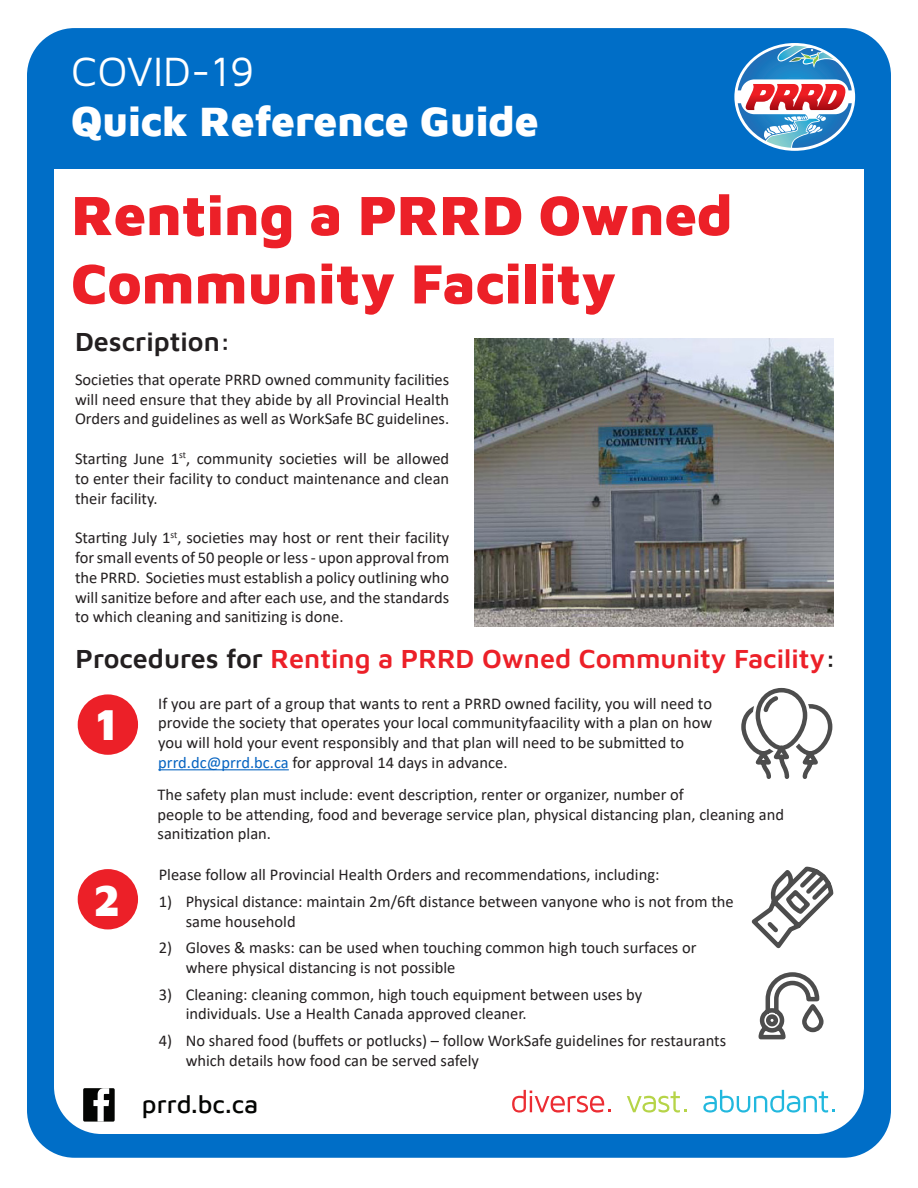
<style>
.page{position:relative;width:918px;height:1188px;background:#fff}
.page>*{position:absolute;margin:0;border:0;box-sizing:border-box;transform-origin:0 0}
.t1{font:900 57px/68.4px "Maven Pro";color:#ec2028}
.t2{font:900 44.25px "Maven Pro";color:#fff}
.t3{font:900 42px "Maven Pro";color:#fff}
.t4{font:42px "Maven Pro";color:#fff}
.t5{font:600 27px "Maven Pro";color:#ec2028}
.t6{font:600 27px "Maven Pro";color:#231f20}
.t7{font:500 25.35px "Maven Pro";color:#040503}
.List_Paragraph{font:16.5px/19.8px "Calibri";color:#231f20}
.s1{color:#231f20}
.s2{color:#0563c1}
</style>
<div class="page">
<div style="left:27px;top:28px;width:864px;height:1130px;background:#006ec7;border-radius:48px"></div>
<div style="left:54px;top:75px;width:810px;height:1059px;background:#fff;border-radius:48px"></div>
<div style="left:43px;top:65px;width:835px;height:104px;background:#006ec7"></div>
<svg style="left:734px;top:43px;width:121px;height:108px"></svg>
<svg style="left:738px;top:46px;width:114px;height:102px"></svg>
<img style="left:475px;top:338px;width:358px;height:288px">
<div style="left:78px;top:694px;width:60px;height:61px;background:#ec2028;border-radius:50%"></div>
<div style="left:78px;top:869px;width:60px;height:60px;background:#ec2028;border-radius:50%"></div>
<hr style="left:158px;top:769px;width:131px;height:1px;background:#0563c1">
<svg style="left:741px;top:687px;width:92px;height:92px"></svg>
<svg style="left:751px;top:866px;width:83px;height:83px"></svg>
<svg style="left:758px;top:972px;width:66px;height:68px"></svg>
<svg style="left:83px;top:1088px;width:32px;height:34px"></svg>
<svg style="left:512px;top:1090px;width:99px;height:23px"></svg>
<svg style="left:627px;top:1091px;width:60px;height:22px"></svg>
<svg style="left:703px;top:1090px;width:132px;height:23px"></svg>
<p class="t4" style="left:71px;top:43px;width:185px">COVID-19</p>
<p class="t3" style="left:71px;top:91px;width:469px">Quick Reference Guide</p>
<p class="t1" style="left:71px;top:177px;width:663px">Renting a PRRD Owned<br>Community Facility</p>
<p class="t6" style="left:75px;top:324px;width:157px">Description:</p>
<p class="List_Paragraph" style="left:75px;top:369px;width:376px;text-align:justify">Societies that operate PRRD owned community facilities will need ensure that they abide by all Provincial Health Orders and guidelines as well as WorkSafe BC guidelines.</p>
<p class="List_Paragraph" style="left:75px;top:448px;width:376px;text-align:justify">Starting June 1<sup>st</sup>, community societies will be allowed to enter their facility to conduct maintenance and clean their facility.</p>
<p class="List_Paragraph" style="left:75px;top:527px;width:376px;text-align:justify">Starting July 1<sup>st</sup>, societies may host or rent their facility for small events of 50 people or less - upon approval from the PRRD. Societies must establish a policy outlining who will sanitize before and after each use, and the standards to which cleaning and sanitizing is done.</p>
<p class="t5" style="left:76px;top:640px;width:762px"><span class="s1">Procedures for</span> Renting a PRRD Owned Community Facility<span class="s1">:</span></p>
<p class="t2" style="left:96px;top:693px;width:23px">1</p>
<p class="List_Paragraph" style="left:158px;top:693px;width:555px;text-align:justify">If you are part of a group that wants to rent a PRRD owned facility, you will need to provide the society that operates your local communityfaacility with a plan on how you will hold your event responsibly and that plan will need to be submitted to</p>
<p class="List_Paragraph" style="left:158px;top:752px;width:351px"><span class="s2">prrd.dc@prrd.bc.ca</span> for approval 14 days in advance.</p>
<p class="List_Paragraph" style="left:158px;top:784px;width:628px">The safety plan must include: event description, renter or organizer, number of<br>people to be attending, food and beverage service plan, physical distancing plan, cleaning and sanitization plan.</p>
<p class="List_Paragraph" style="left:159px;top:865px;width:502px">Please follow all Provincial Health Orders and recommendations, including:</p>
<p class="List_Paragraph" style="left:186px;top:891px;width:550px;text-indent:-27px">1) Physical distance: maintain 2m/6ft distance between vanyone who is not from the same household</p>
<p class="List_Paragraph" style="left:186px;top:938px;width:512px;text-indent:-27px">2) Gloves &amp; masks: can be used when touching common high touch surfaces or where physical distancing is not possible</p>
<p class="List_Paragraph" style="left:186px;top:984px;width:458px;text-indent:-27px">3) Cleaning: cleaning common, high touch equipment between uses by individuals. Use a Health Canada approved cleaner.</p>
<p class="List_Paragraph" style="left:186px;top:1030px;width:542px;text-indent:-27px">4) No shared food (buffets or potlucks) – follow WorkSafe guidelines for restaurants which details how food can be served safely</p>
<h3 class="t7" style="left:142px;top:1087px;width:118px">prrd.bc.ca</h3>
<p class="t2" style="left:93px;top:869px;width:29px">2</p>
</div>
